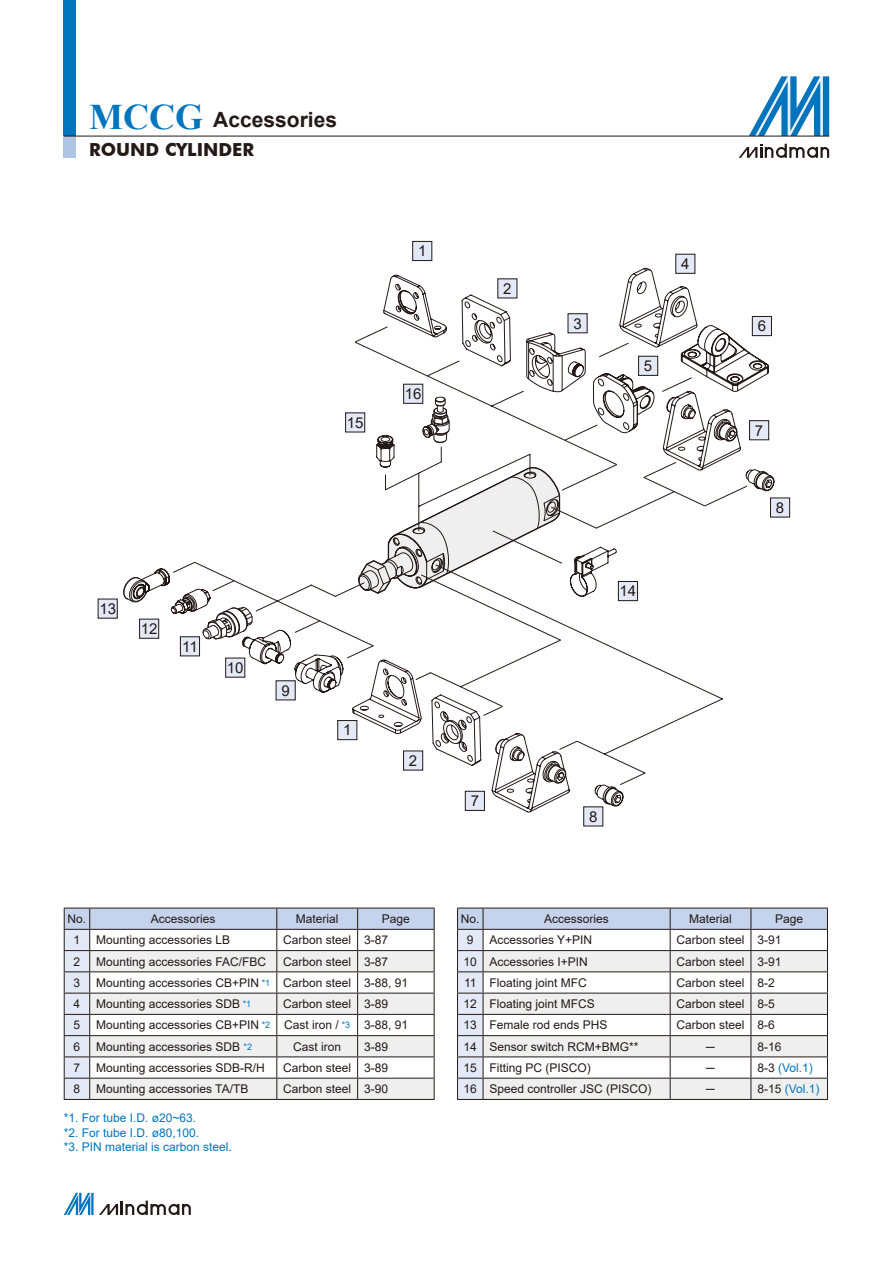
<style>
.page{position:relative;width:893px;height:1263px;background:#fff}
.page>*{position:absolute;margin:0;border:0;box-sizing:border-box;transform-origin:0 0}
.t1{font:700 21px "Arial";color:#231916}
.t2{font:700 18px "Futura BT";color:#231916}
.t3{font:15px "Arial";color:#231916}
.t4{font:12px "Arial";color:#231916}
.t5{font:12px/14.4px "Arial";color:#0075be}
.s1{font-family:"Times New Roman";font-size:36px;color:#0075be}
.s2{font-size:9px;color:#0075be}
.s3{color:#231916}
</style>
<div class="page">
<svg style="left:749px;top:76px;width:80px;height:60px"></svg>
<svg style="left:739px;top:144px;width:90px;height:14px"></svg>
<div style="left:64px;top:0;width:12px;height:136px;background:#0075be"></div>
<div style="left:64px;top:136px;width:12px;height:21px;background:#b0c4e6"></div>
<hr style="left:64px;top:136px;width:765px;height:1px;background:#231916">
<svg style="left:64px;top:1193px;width:127px;height:22px"></svg>
<svg style="left:345px;top:391px;width:396px;height:422px"></svg>
<div style="left:413px;top:241px;width:19px;height:20px;background:#e3e9f6"></div>
<div style="left:412px;top:241px;width:20px;height:20px;border:1px solid #231916"></div>
<div style="left:346px;top:413px;width:19px;height:19px;background:#e3e9f6"></div>
<div style="left:345px;top:413px;width:20px;height:19px;border:1px solid #231916"></div>
<div style="left:98px;top:599px;width:19px;height:19px;background:#e3e9f6"></div>
<div style="left:98px;top:599px;width:20px;height:19px;border:1px solid #231916"></div>
<div style="left:404px;top:384px;width:19px;height:19px;background:#e3e9f6"></div>
<div style="left:403px;top:384px;width:20px;height:20px;border:1px solid #231916"></div>
<div style="left:498px;top:279px;width:19px;height:19px;background:#e3e9f6"></div>
<div style="left:568px;top:314px;width:19px;height:19px;background:#e3e9f6"></div>
<div style="left:568px;top:313px;width:19px;height:20px;border:1px solid #231916"></div>
<div style="left:750px;top:421px;width:19px;height:19px;background:#e3e9f6"></div>
<div style="left:749px;top:420px;width:20px;height:20px;border:1px solid #231916"></div>
<div style="left:770px;top:498px;width:20px;height:19px;background:#e3e9f6"></div>
<div style="left:770px;top:498px;width:20px;height:19px;border:1px solid #231916"></div>
<div style="left:584px;top:807px;width:19px;height:19px;background:#e3e9f6"></div>
<div style="left:583px;top:806px;width:20px;height:20px;border:1px solid #231916"></div>
<svg style="left:383px;top:275px;width:128px;height:102px"></svg>
<svg style="left:526px;top:332px;width:60px;height:60px"></svg>
<div style="left:676px;top:254px;width:19px;height:19px;background:#e3e9f6"></div>
<div style="left:752px;top:316px;width:19px;height:20px;background:#e3e9f6"></div>
<div style="left:752px;top:316px;width:20px;height:20px;border:1px solid #231916"></div>
<svg style="left:593px;top:268px;width:176px;height:165px"></svg>
<svg style="left:64px;top:908px;width:371px;height:192px"></svg>
<hr style="left:90px;top:1099px;width:187px;height:1px;background:#231916">
<hr style="left:277px;top:1099px;width:81px;height:1px;background:#231916">
<hr style="left:358px;top:1099px;width:77px;height:1px;background:#231916">
<svg style="left:457px;top:908px;width:371px;height:192px"></svg>
<hr style="left:483px;top:1099px;width:187px;height:1px;background:#231916">
<hr style="left:670px;top:1099px;width:81px;height:1px;background:#231916">
<hr style="left:751px;top:1099px;width:77px;height:1px;background:#231916">
<svg style="left:123px;top:461px;width:652px;height:351px"></svg>
<p class="t1" style="left:89px;top:105px;width:249px"><span class="s1">MCCG</span> Accessories</p>
<p class="t2" style="left:89px;top:139px;width:166px">ROUND CYLINDER</p>
<p class="t3" style="left:418px;top:241px;width:10px">1</p>
<p class="t3" style="left:347px;top:412px;width:18px">15</p>
<p class="t3" style="left:405px;top:383px;width:18px">16</p>
<p class="t3" style="left:99px;top:598px;width:18px">13</p>
<p class="t3" style="left:141px;top:618px;width:18px">12</p>
<p class="t3" style="left:182px;top:636px;width:17px">11</p>
<p class="t3" style="left:227px;top:657px;width:18px">10</p>
<p class="t3" style="left:281px;top:680px;width:10px">9</p>
<p class="t3" style="left:343px;top:720px;width:10px">1</p>
<p class="t3" style="left:409px;top:750px;width:10px">2</p>
<p class="t4" style="left:68px;top:910px;width:20px">No.</p>
<p class="t4" style="left:151px;top:910px;width:66px">Accessories</p>
<p class="t4" style="left:296px;top:910px;width:44px">Material</p>
<p class="t4" style="left:382px;top:910px;width:30px">Page</p>
<p class="t4" style="left:74px;top:932px;width:8px">1</p>
<p class="t4" style="left:96px;top:932px;width:136px">Mounting accessories LB</p>
<p class="t4" style="left:283px;top:932px;width:70px">Carbon steel</p>
<p class="t4" style="left:364px;top:932px;width:26px">3-87</p>
<p class="t4" style="left:74px;top:953px;width:8px">2</p>
<p class="t4" style="left:96px;top:953px;width:172px">Mounting accessories FAC/FBC</p>
<p class="t4" style="left:283px;top:953px;width:70px">Carbon steel</p>
<p class="t4" style="left:364px;top:953px;width:26px">3-87</p>
<p class="t4" style="left:74px;top:974px;width:8px">3</p>
<p class="t4" style="left:96px;top:974px;width:176px">Mounting accessories CB+PIN <span class="s2">*1</span></p>
<p class="t4" style="left:283px;top:974px;width:70px">Carbon steel</p>
<p class="t4" style="left:364px;top:974px;width:46px">3-88, 91</p>
<p class="t4" style="left:74px;top:995px;width:8px">4</p>
<p class="t4" style="left:96px;top:995px;width:157px">Mounting accessories SDB <span class="s2">*1</span></p>
<p class="t4" style="left:283px;top:995px;width:70px">Carbon steel</p>
<p class="t4" style="left:364px;top:995px;width:26px">3-89</p>
<p class="t4" style="left:74px;top:1017px;width:8px">5</p>
<p class="t4" style="left:96px;top:1017px;width:176px">Mounting accessories CB+PIN <span class="s2">*2</span></p>
<p class="t4" style="left:284px;top:1017px;width:68px">Cast iron / <span class="s2">*3</span></p>
<p class="t4" style="left:364px;top:1017px;width:46px">3-88, 91</p>
<p class="t4" style="left:74px;top:1038px;width:8px">6</p>
<p class="t4" style="left:96px;top:1038px;width:157px">Mounting accessories SDB <span class="s2">*2</span></p>
<p class="t4" style="left:293px;top:1038px;width:50px">Cast iron</p>
<p class="t4" style="left:364px;top:1038px;width:26px">3-89</p>
<p class="t4" style="left:74px;top:1059px;width:8px">7</p>
<p class="t4" style="left:96px;top:1059px;width:170px">Mounting accessories SDB-R/H</p>
<p class="t4" style="left:283px;top:1059px;width:70px">Carbon steel</p>
<p class="t4" style="left:364px;top:1059px;width:26px">3-89</p>
<p class="t4" style="left:74px;top:1080px;width:8px">8</p>
<p class="t4" style="left:96px;top:1080px;width:154px">Mounting accessories TA/TB</p>
<p class="t4" style="left:283px;top:1080px;width:70px">Carbon steel</p>
<p class="t4" style="left:364px;top:1080px;width:26px">3-90</p>
<p class="t5" style="left:64px;top:1111px;width:137px">*1. For tube I.D. ø20~63. *2. For tube I.D. ø80,100.</p>
<p class="t5" style="left:64px;top:1139px;width:170px">*3. PIN material is carbon steel.</p>
<p class="t3" style="left:503px;top:278px;width:10px">2</p>
<p class="t3" style="left:573px;top:313px;width:10px">3</p>
<p class="t3" style="left:681px;top:254px;width:10px">4</p>
<p class="t3" style="left:644px;top:356px;width:10px">5</p>
<p class="t3" style="left:620px;top:581px;width:18px">14</p>
<p class="t3" style="left:758px;top:316px;width:10px">6</p>
<p class="t3" style="left:755px;top:420px;width:10px">7</p>
<p class="t3" style="left:776px;top:497px;width:10px">8</p>
<p class="t3" style="left:471px;top:791px;width:10px">7</p>
<p class="t3" style="left:589px;top:806px;width:10px">8</p>
<p class="t4" style="left:461px;top:910px;width:20px">No.</p>
<p class="t4" style="left:544px;top:910px;width:66px">Accessories</p>
<p class="t4" style="left:689px;top:910px;width:44px">Material</p>
<p class="t4" style="left:775px;top:910px;width:30px">Page</p>
<p class="t4" style="left:467px;top:932px;width:8px">9</p>
<p class="t4" style="left:489px;top:932px;width:104px">Accessories Y+PIN</p>
<p class="t4" style="left:676px;top:932px;width:70px">Carbon steel</p>
<p class="t4" style="left:757px;top:932px;width:26px">3-91</p>
<p class="t4" style="left:464px;top:953px;width:15px">10</p>
<p class="t4" style="left:489px;top:953px;width:100px">Accessories I+PIN</p>
<p class="t4" style="left:676px;top:953px;width:70px">Carbon steel</p>
<p class="t4" style="left:757px;top:953px;width:26px">3-91</p>
<p class="t4" style="left:464px;top:974px;width:14px">11</p>
<p class="t4" style="left:489px;top:974px;width:99px">Floating joint MFC</p>
<p class="t4" style="left:676px;top:974px;width:70px">Carbon steel</p>
<p class="t4" style="left:757px;top:974px;width:19px">8-2</p>
<p class="t4" style="left:464px;top:995px;width:15px">12</p>
<p class="t4" style="left:489px;top:995px;width:107px">Floating joint MFCS</p>
<p class="t4" style="left:676px;top:995px;width:70px">Carbon steel</p>
<p class="t4" style="left:757px;top:995px;width:19px">8-5</p>
<p class="t4" style="left:464px;top:1017px;width:15px">13</p>
<p class="t4" style="left:489px;top:1017px;width:120px">Female rod ends PHS</p>
<p class="t4" style="left:676px;top:1017px;width:70px">Carbon steel</p>
<p class="t4" style="left:757px;top:1017px;width:19px">8-6</p>
<p class="t4" style="left:464px;top:1038px;width:15px">14</p>
<p class="t4" style="left:489px;top:1038px;width:151px">Sensor switch RCM+BMG**</p>
<p class="t4" style="left:706px;top:1038px;width:10px">─</p>
<p class="t4" style="left:757px;top:1038px;width:26px">8-16</p>
<p class="t4" style="left:464px;top:1059px;width:15px">15</p>
<p class="t4" style="left:489px;top:1059px;width:103px">Fitting PC (PISCO)</p>
<p class="t4" style="left:706px;top:1059px;width:10px">─</p>
<p class="t5" style="left:757px;top:1060px;width:57px"><span class="s3">8-3</span> (Vol.1)</p>
<p class="t4" style="left:464px;top:1080px;width:15px">16</p>
<p class="t4" style="left:489px;top:1080px;width:164px">Speed controller JSC (PISCO)</p>
<p class="t4" style="left:706px;top:1080px;width:10px">─</p>
<p class="t5" style="left:757px;top:1081px;width:64px"><span class="s3">8-15</span> (Vol.1)</p>
</div>
